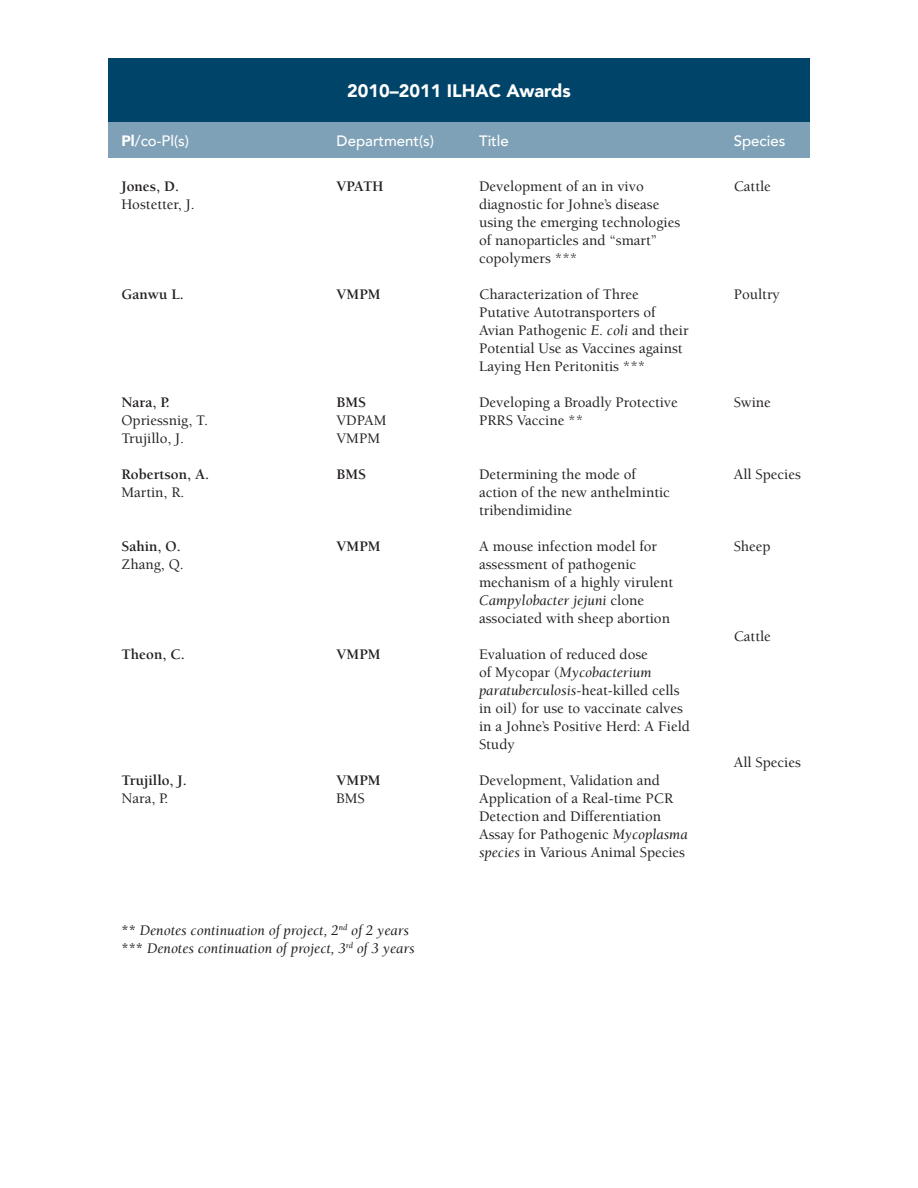
<style>
.page{position:relative;width:918px;height:1188px;background:#fff}
.page>*{position:absolute;margin:0;border:0;box-sizing:border-box;transform-origin:0 0}
.t1{font:900 18px "Avenir";color:#fff}
.t2{font:500 15px/18px "Berkeley Std";color:#231f20}
.t3{font:700 15px "Berkeley Std";color:#231f20}
.t4{font:italic 15px "Berkeley Std";color:#231f20}
.t5{font:500 15px "Avenir";color:#fff}
.s1{font-weight:900}
.s2{font-weight:400;font-style:italic}
.s3{font-weight:700;font-style:normal}
</style>
<div class="page">
<div style="left:108px;top:58px;width:702px;height:64px;background:#00446a"></div>
<div style="left:108px;top:122px;width:702px;height:36px;background:#7ea1b7"></div>
<p class="t1" style="left:347px;top:76px;width:225px">2010–2011 ILHAC Awards</p>
<p class="t5" style="left:122px;top:127px;width:69px"><span class="s1">Pl</span>/co-Pl(s)</p>
<p class="t5" style="left:337px;top:127px;width:99px">Department(s)</p>
<p class="t5" style="left:479px;top:127px;width:31px">Title</p>
<p class="t5" style="left:734px;top:127px;width:53px">Species</p>
<p class="t3" style="left:122px;top:178px;width:59px">Jones, D.</p>
<p class="t2" style="left:122px;top:195px;width:75px">Hostetter, J.</p>
<p class="t2" style="left:479px;top:177px;width:203px">Development of an in vivo diagnostic for Johne’s disease using the emerging technologies of nanoparticles and “smart” copolymers ***</p>
<p class="t2" style="left:479px;top:285px;width:211px">Characterization of Three<br>Putative Autotransporters of<br>Avian Pathogenic <span class="s2">E. coli</span> and their<br>Potential Use as Vaccines against<br>Laying Hen Peritonitis ***</p>
<p class="t2" style="left:479px;top:393px;width:200px">Developing a Broadly Protective<br>PRRS Vaccine **</p>
<p class="t2" style="left:734px;top:177px;width:39px">Cattle</p>
<p class="t3" style="left:337px;top:178px;width:48px">VPATH</p>
<p class="t2" style="left:734px;top:285px;width:48px">Poultry</p>
<p class="t3" style="left:122px;top:286px;width:64px">Ganwu L.</p>
<p class="t3" style="left:337px;top:286px;width:45px">VMPM</p>
<p class="t3" style="left:337px;top:394px;width:31px">BMS</p>
<p class="t2" style="left:337px;top:411px;width:51px">VDPAM</p>
<p class="t2" style="left:337px;top:429px;width:45px">VMPM</p>
<p class="t3" style="left:337px;top:466px;width:31px">BMS</p>
<p class="t2" style="left:734px;top:393px;width:39px">Swine</p>
<p class="t3" style="left:122px;top:394px;width:50px">Nara, P.</p>
<p class="t2" style="left:122px;top:411px;width:88px">Opriessnig, T.</p>
<p class="t2" style="left:122px;top:429px;width:64px">Trujillo, J.</p>
<p class="t3" style="left:122px;top:466px;width:89px">Robertson, A.</p>
<p class="t2" style="left:122px;top:483px;width:64px">Martin, R.</p>
<p class="t2" style="left:479px;top:465px;width:192px">Determining the mode of action of the new anthelmintic tribendimidine</p>
<p class="t2" style="left:479px;top:537px;width:196px">A mouse infection model for assessment of pathogenic mechanism of a highly virulent<br><span class="s2">Campylobacter jejuni</span> clone associated with sheep abortion</p>
<p class="t2" style="left:479px;top:645px;width:212px">Evaluation of reduced dose<br>of Mycopar (<span class="s2">Mycobacterium paratuberculosis</span>-heat-killed cells in oil) for use to vaccinate calves in a Johne’s Positive Herd: A Field<br>Study</p>
<p class="t2" style="left:479px;top:771px;width:210px">Development, Validation and<br>Application of a Real-time PCR<br>Detection and Differentiation<br>Assay for Pathogenic <span class="s2">Mycoplasma species</span> in Various Animal Species</p>
<p class="t2" style="left:734px;top:465px;width:69px">All Species</p>
<p class="t3" style="left:122px;top:538px;width:61px">Sahin, O.</p>
<p class="t2" style="left:122px;top:555px;width:64px">Zhang, Q.</p>
<p class="t2" style="left:734px;top:537px;width:38px">Sheep</p>
<p class="t3" style="left:337px;top:538px;width:45px">VMPM</p>
<p class="t2" style="left:734px;top:627px;width:39px">Cattle</p>
<p class="t3" style="left:122px;top:646px;width:65px">Theon, C.</p>
<p class="t3" style="left:337px;top:646px;width:45px">VMPM</p>
<p class="t2" style="left:734px;top:753px;width:69px">All Species</p>
<p class="t3" style="left:122px;top:772px;width:67px">Trujillo, J.</p>
<p class="t2" style="left:122px;top:789px;width:48px">Nara, P.</p>
<p class="t3" style="left:337px;top:772px;width:45px">VMPM</p>
<p class="t2" style="left:337px;top:789px;width:30px">BMS</p>
<p class="t4" style="left:122px;top:922px;width:289px"><span class="s3">**</span> Denotes continuation of project, 2<sup>nd</sup> of 2 years</p>
<p class="t4" style="left:122px;top:940px;width:295px"><span class="s3">***</span> Denotes continuation of project, 3<sup>rd</sup> of 3 years</p>
</div>
